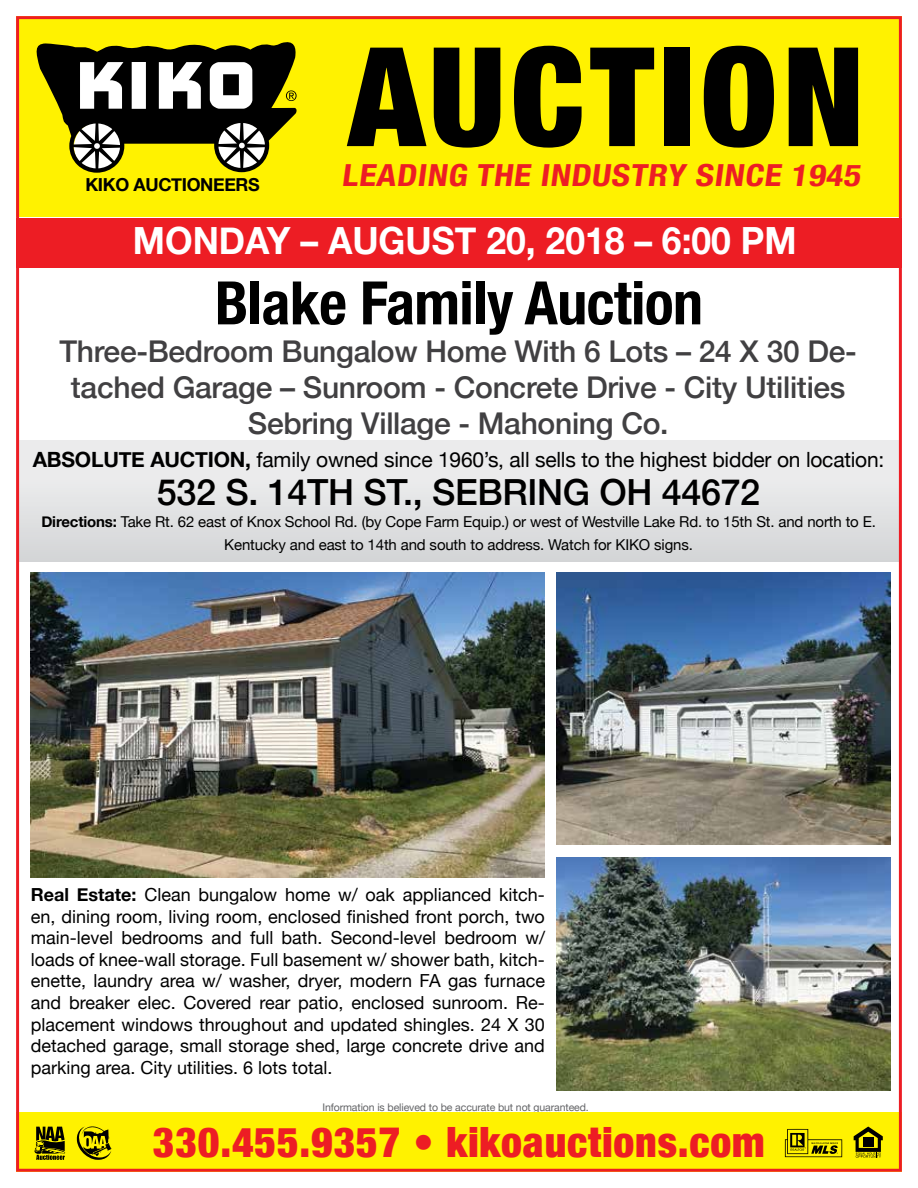
<style>
.page{position:relative;width:918px;height:1188px;background:#fff}
.page>*{position:absolute;margin:0;border:0;box-sizing:border-box;transform-origin:0 0}
.t1{font:900 condensed 137.85px "Helvetica Neue";letter-spacing:.04em;color:#000}
.t2{font:700 condensed 60px "Helvetica Neue";letter-spacing:-.01em;color:#000}
.t3{font:900 condensed 41.7px "Helvetica Neue";letter-spacing:.02em;color:#ed1d24}
.t4{font:700 37.5px "Helvetica Neue";color:#fff;scale:.95 1}
.t5{font:500 36px "Helvetica Neue";letter-spacing:-.01em;color:#000}
.t6{font:700 condensed 30.45px "Helvetica Neue";color:#ed1d24;scale:1.15 1}
.t7{font:500 30px/36px "Helvetica Neue";letter-spacing:-.01em;color:#414042;text-align:center}
.t8{font:21px "Helvetica Neue";letter-spacing:-.01em;color:#000}
.t9{font:18px/21.6px "Helvetica Neue";color:#000;text-align:justify}
.t10{font:700 17.85px "Helvetica Neue";letter-spacing:-.02em;color:#000}
.t11{font:15px/22.5px "Helvetica Neue";letter-spacing:-.01em;color:#000;text-align:center}
.t12{font:10.5px "Helvetica Neue";letter-spacing:-.01em;color:#636466}
.s1{font-weight:700}
</style>
<div class="page">
<img style="left:16px;top:16px;width:886px;height:1156px">
<svg style="left:34px;top:1127px;width:31px;height:33px"></svg>
<svg style="left:34px;top:39px;width:263px;height:134px"></svg>
<svg style="left:77px;top:1126px;width:34px;height:34px"></svg>
<p class="t10" style="left:85px;top:171px;width:176px">KIKO AUCTIONEERS</p>
<h1 class="t1" style="left:348px;top:-16px;width:517px">AUCTION</h1>
<h3 class="t6" style="left:341px;top:150px;width:458px">LEADING THE INDUSTRY SINCE 1945</h3>
<h3 class="t4" style="left:133px;top:212px;width:700px">MONDAY – AUGUST 20, 2018 – 6:00 PM</h3>
<h2 class="t2" style="left:215px;top:253px;width:490px">Blake Family Auction</h2>
<h3 class="t7" style="left:60px;top:331px;width:799px">Three-Bedroom Bungalow Home With 6 Lots – 24 X 30 De&shy;tached Garage – Sunroom - Concrete Drive - City Utilities<br>Sebring Village - Mahoning Co.</h3>
<p class="t8" style="left:33px;top:445px;width:853px"><span class="s1">ABSOLUTE AUCTION,</span> family owned since 1960’s, all sells to the highest bidder on location:</p>
<h3 class="t5" style="left:157px;top:463px;width:605px">532 S. 14TH ST., SEBRING OH 44672</h3>
<p class="t11" style="left:41px;top:511px;width:836px"><span class="s1">Directions:</span> Take Rt. 62 east of Knox School Rd. (by Cope Farm Equip.) or west of Westville Lake Rd. to 15th St. and north to E.<br>Kentucky and east to 14th and south to address. Watch for KIKO signs.</p>
<p class="t9" style="left:31px;top:885px;width:516px"><span class="s1">Real Estate:</span> Clean bungalow home w/ oak applianced kitch&shy;en, dining room, living room, enclosed finished front porch, two main-level bedrooms and full bath. Second-level bedroom w/ loads of knee-wall storage. Full basement w/ shower bath, kitch&shy;enette, laundry area w/ washer, dryer, modern FA gas furnace and breaker elec. Covered rear patio, enclosed sunroom. Re&shy;placement windows throughout and updated shingles. 24 X 30 detached garage, small storage shed, large concrete drive and parking area. City utilities. 6 lots total.</p>
<p class="t12" style="left:322px;top:1100px;width:268px">Information is believed to be accurate but not guaranteed.</p>
<h3 class="t3" style="left:153px;top:1107px;width:613px">330.455.9357 • kikoauctions.com</h3>
</div>
